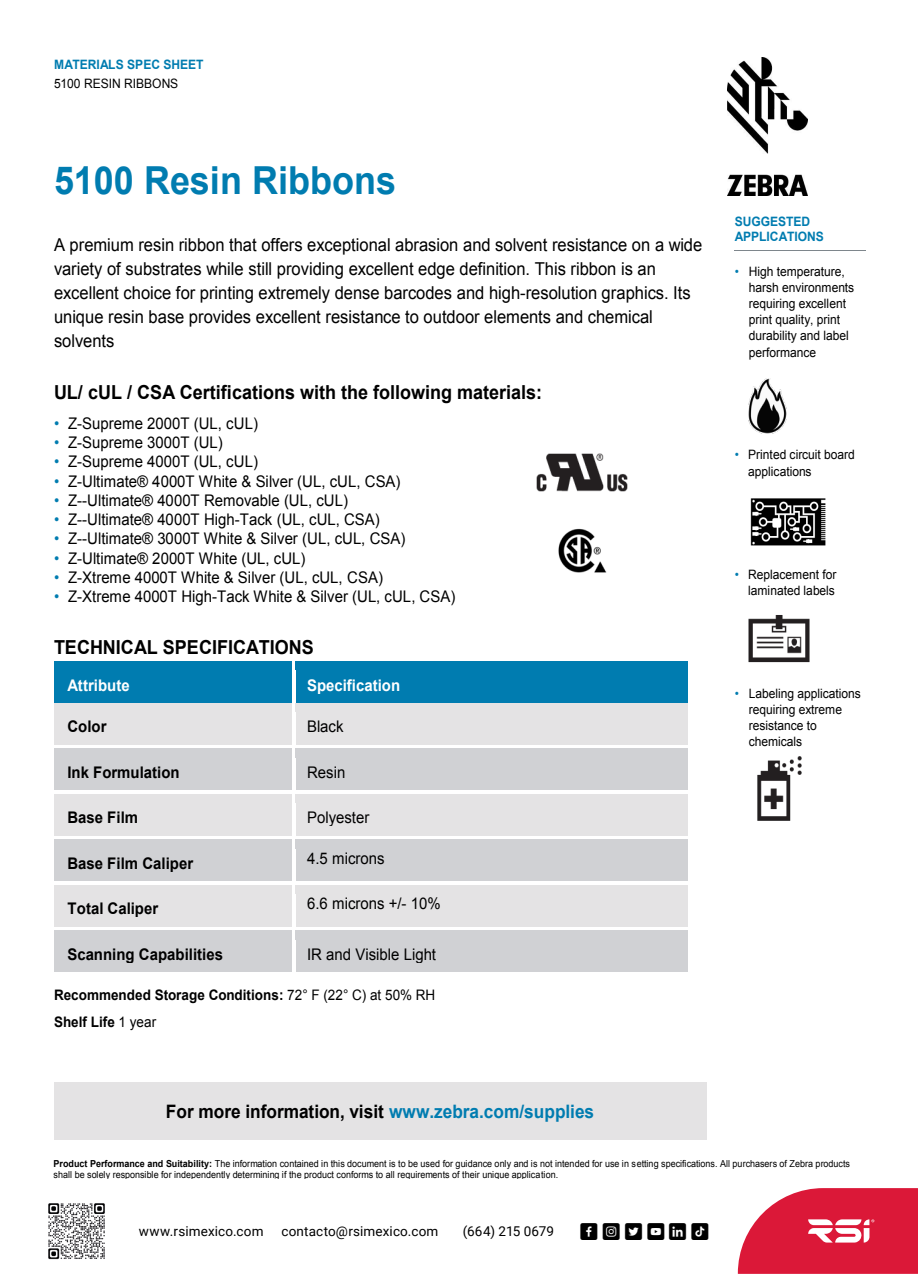
<style>
.page{position:relative;width:918px;height:1274px;background:#fff}
.page>*{position:absolute;margin:0;border:0;box-sizing:border-box;transform-origin:0 0}
.t1{font:700 38.55px "Arial";color:#007cb0;scale:.93 1}
.t2{font:700 19.35px "Arial";color:#000;scale:.93 1}
.t3{font:700 18.6px "Arial";color:#000;scale:.93 1}
.t4{font:17.7px/24.2px "Arial";color:#000;scale:.93 1}
.t5{font:16.05px "Arial";color:#000;scale:.93 1}
.t6{font:700 16.05px "Arial";color:#000;scale:.93 1}
.t7{font:700 16.05px "Arial";color:#fff;scale:.93 1}
.t8{font:15px "Social Shapes";letter-spacing:.265em;color:#000}
.t9{font:700 14.55px/26.8px "Arial";color:#000;scale:.93 1}
.t10{font:13.5px "Roboto";letter-spacing:.015em;color:#000}
.t11{font:12.9px/16.2px "Arial";letter-spacing:-.005em;color:#000;scale:.93 1}
.t12{font:700 12.9px/14.5px "Arial";color:#007cb0;scale:.93 1}
.t13{font:9.6px/10.9px "Arial";letter-spacing:.005em;color:#000;scale:.93 1}
.s1{color:#007cb0}
.s2{font-weight:400}
.s3{font-weight:700}
</style>
<div class="page">
<img style="left:727px;top:58px;width:81px;height:138px">
<div style="left:54px;top:1082px;width:652px;height:58px;background:#e4e3e4"></div>
<div style="left:54px;top:661px;width:238px;height:42px;background:#007cb0"></div>
<div style="left:295px;top:661px;width:393px;height:42px;background:#007cb0"></div>
<div style="left:54px;top:703px;width:238px;height:42px;background:#e4e3e4"></div>
<div style="left:295px;top:703px;width:393px;height:42px;background:#e4e3e4"></div>
<div style="left:54px;top:749px;width:238px;height:41px;background:#d0d1d4"></div>
<div style="left:295px;top:749px;width:393px;height:41px;background:#d0d1d4"></div>
<svg style="left:54px;top:748px;width:238px;height:1px"></svg>
<svg style="left:295px;top:748px;width:393px;height:1px"></svg>
<div style="left:54px;top:794px;width:238px;height:42px;background:#e4e3e4"></div>
<div style="left:295px;top:794px;width:393px;height:42px;background:#e4e3e4"></div>
<div style="left:54px;top:840px;width:238px;height:41px;background:#d0d1d4"></div>
<div style="left:295px;top:840px;width:393px;height:41px;background:#d0d1d4"></div>
<div style="left:54px;top:839px;width:238px;height:10px;background:#d0d1d4"></div>
<div style="left:295px;top:839px;width:393px;height:10px;background:#d0d1d4"></div>
<div style="left:54px;top:885px;width:238px;height:42px;background:#e4e3e4"></div>
<div style="left:295px;top:885px;width:393px;height:42px;background:#e4e3e4"></div>
<div style="left:54px;top:930px;width:238px;height:42px;background:#d0d1d4"></div>
<div style="left:295px;top:930px;width:393px;height:42px;background:#d0d1d4"></div>
<hr style="left:735px;top:251px;width:131px;height:1px;background:#7e868c">
<img style="left:749px;top:378px;width:38px;height:56px">
<img style="left:750px;top:498px;width:76px;height:48px">
<img style="left:748px;top:615px;width:62px;height:48px">
<img style="left:757px;top:756px;width:45px;height:65px">
<img style="left:558px;top:528px;width:49px;height:45px">
<img style="left:536px;top:453px;width:92px;height:39px">
<img style="left:48px;top:1203px;width:57px;height:57px">
<svg style="left:738px;top:1188px;width:180px;height:86px;background:#e03d58"></svg>
<p class="t12" style="left:54px;top:58px;width:162px">MATERIALS SPEC SHEET</p>
<p class="t11" style="left:54px;top:75px;width:135px">5100 RESIN RIBBONS</p>
<h1 class="t1" style="left:54px;top:155px;width:369px">5100 Resin Ribbons</h1>
<p class="t4" style="left:54px;top:233px;width:699px">A premium resin ribbon that offers exceptional abrasion and solvent resistance on a wide variety of substrates while still providing excellent edge definition. This ribbon is an excellent choice for printing extremely dense barcodes and high-resolution graphics. Its unique resin base provides excellent resistance to outdoor elements and chemical solvents</p>
<p class="t2" style="left:54px;top:380px;width:526px">UL/ cUL / CSA Certifications with the following materials:</p>
<p class="t5" style="left:54px;top:412px;width:221px"><span class="s1">•</span> Z-Supreme 2000T (UL, cUL)</p>
<p class="t5" style="left:54px;top:432px;width:183px"><span class="s1">•</span> Z-Supreme 3000T (UL)</p>
<p class="t5" style="left:54px;top:451px;width:221px"><span class="s1">•</span> Z-Supreme 4000T (UL, cUL)</p>
<p class="t5" style="left:54px;top:470px;width:374px"><span class="s1">•</span> Z-Ultimate® 4000T White &amp; Silver (UL, cUL, CSA)</p>
<p class="t5" style="left:54px;top:490px;width:318px"><span class="s1">•</span> Z--Ultimate® 4000T Removable (UL, cUL)</p>
<p class="t5" style="left:54px;top:509px;width:352px"><span class="s1">•</span> Z--Ultimate® 4000T High-Tack (UL, cUL, CSA)</p>
<p class="t5" style="left:54px;top:528px;width:379px"><span class="s1">•</span> Z--Ultimate® 3000T White &amp; Silver (UL, cUL, CSA)</p>
<p class="t5" style="left:54px;top:548px;width:272px"><span class="s1">•</span> Z-Ultimate® 2000T White (UL, cUL)</p>
<p class="t5" style="left:54px;top:567px;width:355px"><span class="s1">•</span> Z-Xtreme 4000T White &amp; Silver (UL, cUL, CSA)</p>
<p class="t5" style="left:54px;top:586px;width:433px"><span class="s1">•</span> Z-Xtreme 4000T High-Tack White &amp; Silver (UL, cUL, CSA)</p>
<p class="t2" style="left:54px;top:634px;width:281px">TECHNICAL SPECIFICATIONS</p>
<p class="t7" style="left:68px;top:674px;width:68px">Attribute</p>
<p class="t7" style="left:307px;top:674px;width:102px">Specification</p>
<p class="t6" style="left:68px;top:716px;width:43px">Color</p>
<p class="t5" style="left:307px;top:716px;width:41px">Black</p>
<p class="t6" style="left:68px;top:762px;width:122px">Ink Formulation</p>
<p class="t5" style="left:307px;top:762px;width:43px">Resin</p>
<p class="t6" style="left:68px;top:807px;width:78px">Base Film</p>
<p class="t5" style="left:307px;top:807px;width:69px">Polyester</p>
<p class="t6" style="left:68px;top:852px;width:137px">Base Film Caliper</p>
<p class="t5" style="left:307px;top:848px;width:85px">4.5 microns</p>
<p class="t6" style="left:68px;top:898px;width:99px">Total Caliper</p>
<p class="t5" style="left:307px;top:893px;width:145px">6.6 microns +/- 10%</p>
<p class="t6" style="left:68px;top:943px;width:169px">Scanning Capabilities</p>
<p class="t5" style="left:307px;top:943px;width:140px">IR and Visible Light</p>
<p class="t9" style="left:54px;top:982px;width:411px">Recommended Storage Conditions: <span class="s2">72° F (22° C) at 50% RH<br></span>Shelf Life <span class="s2">1 year</span></p>
<p class="t12" style="left:735px;top:215px;width:97px">SUGGESTED<br>APPLICATIONS</p>
<p class="t11" style="left:749px;top:263px;width:115px;text-indent:-14px"><span class="s1">•</span> High temperature, harsh environments requiring excellent print quality, print durability and label performance</p>
<p class="t11" style="left:748px;top:447px;width:116px;text-indent:-14px"><span class="s1">•</span> Printed circuit board applications</p>
<p class="t11" style="left:735px;top:566px;width:111px;text-align:right"><span class="s1">•</span> Replacement for laminated labels</p>
<p class="t11" style="left:749px;top:685px;width:122px;text-indent:-14px"><span class="s1">•</span> Labeling applications requiring extreme resistance to chemicals</p>
<p class="t3" style="left:166px;top:1099px;width:462px">For more information, visit <span class="s1">www.zebra.com/supplies</span></p>
<p class="t13" style="left:54px;top:1158px;width:858px"><span class="s3">Product Performance and Suitability:</span> The information contained in this document is to be used for guidance only and is not intended for use in setting specifications. All purchasers of Zebra products shall be solely responsible for independently determining if the product conforms to all requirements of their unique application.</p>
<p class="t10" style="left:139px;top:1222px;width:126px">www.rsimexico.com</p>
<p class="t10" style="left:281px;top:1222px;width:158px">contacto@rsimexico.com</p>
<p class="t10" style="left:463px;top:1222px;width:93px">(664) 215 0679</p>
<p class="t8" style="left:580px;top:1226px;width:131px">FdÕùjÉ</p>
</div>
